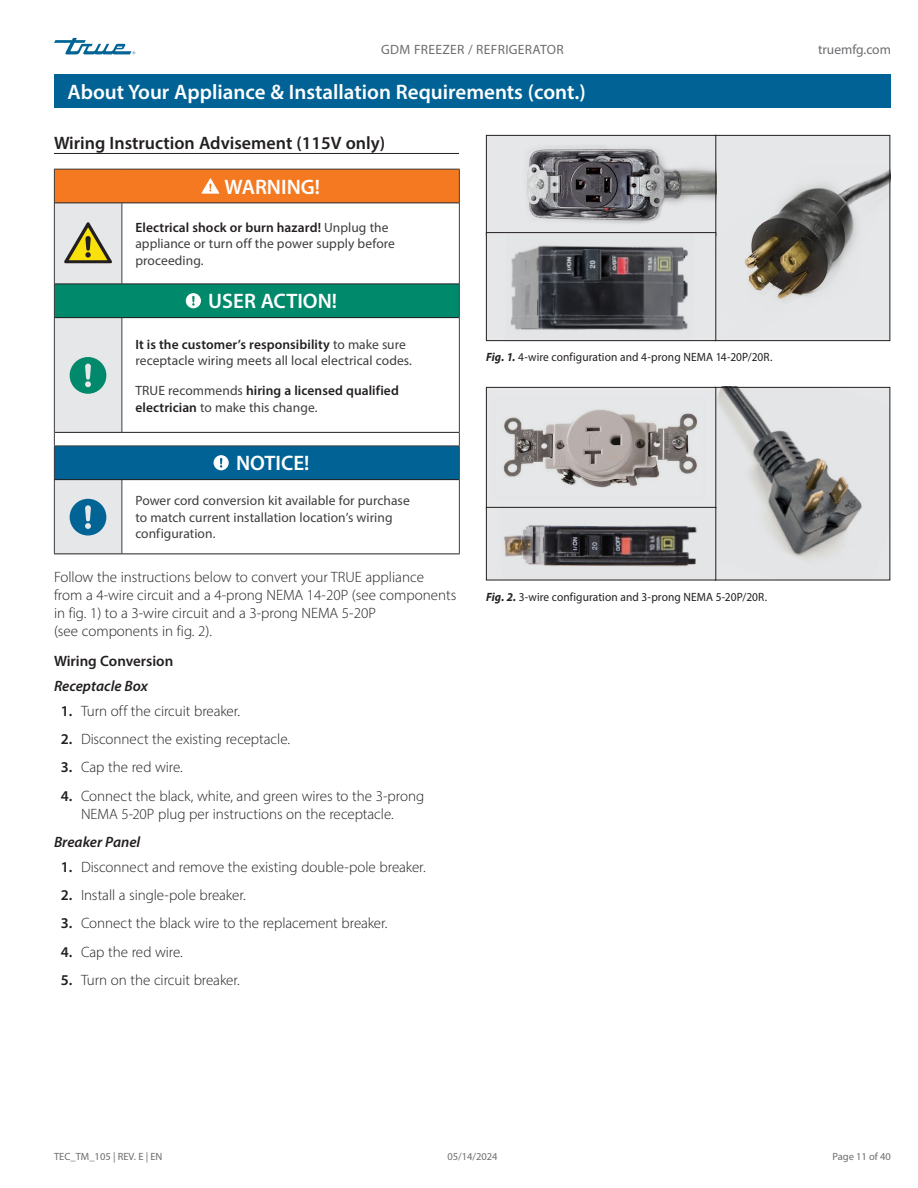
<style>
.page{position:relative;width:918px;height:1188px;background:#fff}
.page>*{position:absolute;margin:0;border:0;box-sizing:border-box;transform-origin:0 0}
.Title_bar_Page_header{font:600 21px "Myriad Pro";color:#fff}
.Tables_title_bar{font:600 21px "Myriad Pro";color:#fff}
.Subhead_underscore_H1{font:600 18px "Myriad Pro";color:#231f20}
.Body_Text_light_Normal{font:300 15px/18px "Myriad Pro";color:#231f20}
.Subhead_H3{font:italic 600 15px "Myriad Pro";color:#231f20}
.Subhead_NO_underscore_H2{font:600 15px "Myriad Pro";color:#231f20}
.Table_text{font:13.5px/16.5px "Myriad Pro";letter-spacing:.005em;color:#3e3e3f}
.Table_text-2{font:600 13.5px/16.5px "Myriad Pro";letter-spacing:.005em;color:#231f20}
.t1{font:13.5px "Myriad Pro";letter-spacing:.025em;color:#6c6d70}
.t2{font:13.5px "Myriad Pro";color:#6c6d70}
.Caption_FIG_Regular{font:12px "Myriad Pro";letter-spacing:.01em;color:#231f20;scale:.95 1}
.t3{font:10.5px "Myriad Pro";color:#6c6d70}
.s1{font-weight:600;color:#231f20}
.s2{font-weight:400;color:#3e3e3f}
.s3{font-weight:600}
.s4{font-weight:700;font-style:italic}
</style>
<div class="page">
<svg style="left:54px;top:38px;width:81px;height:16px"></svg>
<div style="left:54px;top:74px;width:837px;height:34px;background:#016395"></div>
<div style="left:715px;top:135px;width:175px;height:206px;background:#e6e7e9"></div>
<img style="left:744px;top:170px;width:144px;height:131px">
<div style="left:715px;top:135px;width:175px;height:206px;border:1px solid #231f20"></div>
<img style="left:488px;top:137px;width:226px;height:95px">
<div style="left:486px;top:135px;width:230px;height:101px;border:1px solid #231f20"></div>
<div style="left:486px;top:233px;width:230px;height:108px;background:#e6e7e9"></div>
<img style="left:510px;top:245px;width:178px;height:85px">
<div style="left:486px;top:232px;width:230px;height:109px;border:1px solid #231f20"></div>
<img style="left:717px;top:389px;width:171px;height:189px">
<img style="left:489px;top:389px;width:224px;height:117px">
<div style="left:486px;top:387px;width:230px;height:121px;border:1px solid #231f20"></div>
<div style="left:486px;top:507px;width:230px;height:73px;background:#e6e7e9"></div>
<img style="left:504px;top:525px;width:193px;height:42px">
<div style="left:486px;top:507px;width:230px;height:73px;border:1px solid #231f20"></div>
<hr style="left:54px;top:153px;width:405px;height:1px;background:#231f20">
<div style="left:54px;top:169px;width:405px;height:34px;background:#f47921"></div>
<svg style="left:122px;top:203px;width:337px;height:351px"></svg>
<div style="left:54px;top:284px;width:405px;height:34px;background:#00896b"></div>
<div style="left:54px;top:446px;width:405px;height:34px;background:#016395"></div>
<hr style="left:54px;top:169px;width:68px;height:1px;background:#3e3e3f">
<hr style="left:54px;top:170px;width:1px;height:33px;background:#3e3e3f">
<hr style="left:122px;top:169px;width:338px;height:1px;background:#3e3e3f">
<hr style="left:459px;top:170px;width:1px;height:33px;background:#3e3e3f">
<hr style="left:122px;top:203px;width:1px;height:81px;background:#3e3e3f">
<hr style="left:459px;top:203px;width:1px;height:81px;background:#3e3e3f">
<hr style="left:459px;top:284px;width:1px;height:34px;background:#3e3e3f">
<hr style="left:122px;top:318px;width:1px;height:114px;background:#3e3e3f">
<hr style="left:459px;top:318px;width:1px;height:114px;background:#3e3e3f">
<svg style="left:459px;top:432px;width:1px;height:14px"></svg>
<hr style="left:122px;top:446px;width:338px;height:1px;background:#3e3e3f">
<hr style="left:459px;top:446px;width:1px;height:34px;background:#3e3e3f">
<hr style="left:122px;top:480px;width:1px;height:74px;background:#3e3e3f">
<hr style="left:459px;top:480px;width:1px;height:74px;background:#3e3e3f">
<hr style="left:55px;top:202px;width:67px;height:1px;background:#231f20">
<hr style="left:122px;top:202px;width:337px;height:1px;background:#231f20">
<hr style="left:122px;top:284px;width:337px;height:1px;background:#231f20">
<hr style="left:122px;top:317px;width:337px;height:1px;background:#231f20">
<hr style="left:122px;top:432px;width:337px;height:1px;background:#231f20">
<hr style="left:122px;top:479px;width:337px;height:1px;background:#231f20">
<hr style="left:54px;top:554px;width:68px;height:1px;background:#231f20">
<hr style="left:122px;top:554px;width:338px;height:1px;background:#231f20">
<svg style="left:202px;top:178px;width:17px;height:16px"></svg>
<svg style="left:186px;top:293px;width:15px;height:15px"></svg>
<svg style="left:214px;top:455px;width:15px;height:15px"></svg>
<svg style="left:54px;top:203px;width:68px;height:351px"></svg>
<p class="t1" style="left:381px;top:42px;width:184px">GDM FREEZER / REFRIGERATOR</p>
<p class="Title_bar_Page_header" style="left:68px;top:79px;width:520px">About Your Appliance &amp; Installation Requirements (cont.)</p>
<p class="Subhead_underscore_H1" style="left:54px;top:131px;width:333px">Wiring Instruction Advisement (115V only)</p>
<p class="Tables_title_bar" style="left:225px;top:174px;width:97px">WARNING!</p>
<p class="Table_text" style="left:135px;top:219px;width:261px"><span class="s1">Electrical shock or burn hazard!</span> Unplug the appliance or turn off the power supply before proceeding.</p>
<p class="Tables_title_bar" style="left:208px;top:287px;width:130px">USER ACTION!</p>
<p class="Table_text" style="left:135px;top:336px;width:278px"><span class="s1">It is the customer’s responsibility</span> to make sure receptacle wiring meets all local electrical codes.</p>
<p class="Table_text-2" style="left:135px;top:382px;width:265px"><span class="s2">TRUE recommends</span> hiring a licensed qualified electrician <span class="s2">to make this change.</span></p>
<p class="Tables_title_bar" style="left:236px;top:449px;width:75px">NOTICE!</p>
<p class="Table_text" style="left:135px;top:492px;width:276px">Power cord conversion kit available for purchase to match current installation location’s wiring configuration.</p>
<p class="Body_Text_light_Normal" style="left:54px;top:568px;width:404px">Follow the instructions below to convert your TRUE appliance<br>from a 4-wire circuit and a 4-prong NEMA 14-20P (see components in fig. 1) to a 3-wire circuit and a 3-prong NEMA 5-20P<br>(see components in fig. 2).</p>
<p class="Subhead_NO_underscore_H2" style="left:54px;top:652px;width:121px">Wiring Conversion</p>
<p class="Subhead_H3" style="left:54px;top:677px;width:95px">Receptacle Box</p>
<p class="Body_Text_light_Normal" style="left:61px;top:702px;width:181px"><span class="s3">1.</span> Turn off the circuit breaker.</p>
<p class="Body_Text_light_Normal" style="left:61px;top:730px;width:231px"><span class="s3">2.</span> Disconnect the existing receptacle.</p>
<p class="Body_Text_light_Normal" style="left:61px;top:758px;width:124px"><span class="s3">3.</span> Cap the red wire.</p>
<p class="Body_Text_light_Normal" style="left:81px;top:787px;width:345px;text-indent:-20px"><span class="s3">4.</span> Connect the black, white, and green wires to the 3-prong<br>NEMA 5-20P plug per instructions on the receptacle.</p>
<p class="Subhead_H3" style="left:54px;top:832px;width:88px">Breaker Panel</p>
<p class="Body_Text_light_Normal" style="left:61px;top:858px;width:366px"><span class="s3">1.</span> Disconnect and remove the existing double-pole breaker.</p>
<p class="Body_Text_light_Normal" style="left:61px;top:886px;width:187px"><span class="s3">2.</span> Install a single-pole breaker.</p>
<p class="Body_Text_light_Normal" style="left:61px;top:914px;width:328px"><span class="s3">3.</span> Connect the black wire to the replacement breaker.</p>
<p class="Body_Text_light_Normal" style="left:61px;top:942px;width:124px"><span class="s3">4.</span> Cap the red wire.</p>
<p class="Body_Text_light_Normal" style="left:61px;top:971px;width:181px"><span class="s3">5.</span> Turn on the circuit breaker.</p>
<p class="Caption_FIG_Regular" style="left:486px;top:350px;width:303px"><span class="s4">Fig. 1.</span> 4-wire configuration and 4-prong NEMA 14-20P/20R.</p>
<p class="Caption_FIG_Regular" style="left:486px;top:589px;width:297px"><span class="s4">Fig. 2.</span> 3-wire configuration and 3-prong NEMA 5-20P/20R.</p>
<p class="t2" style="left:818px;top:42px;width:74px">truemfg.com</p>
<p class="t3" style="left:54px;top:1150px;width:110px">TEC_TM_105 | REV. E | EN</p>
<p class="t3" style="left:447px;top:1150px;width:52px">05/14/2024</p>
<p class="t3" style="left:832px;top:1150px;width:60px">Page 11 of 40</p>
</div>
